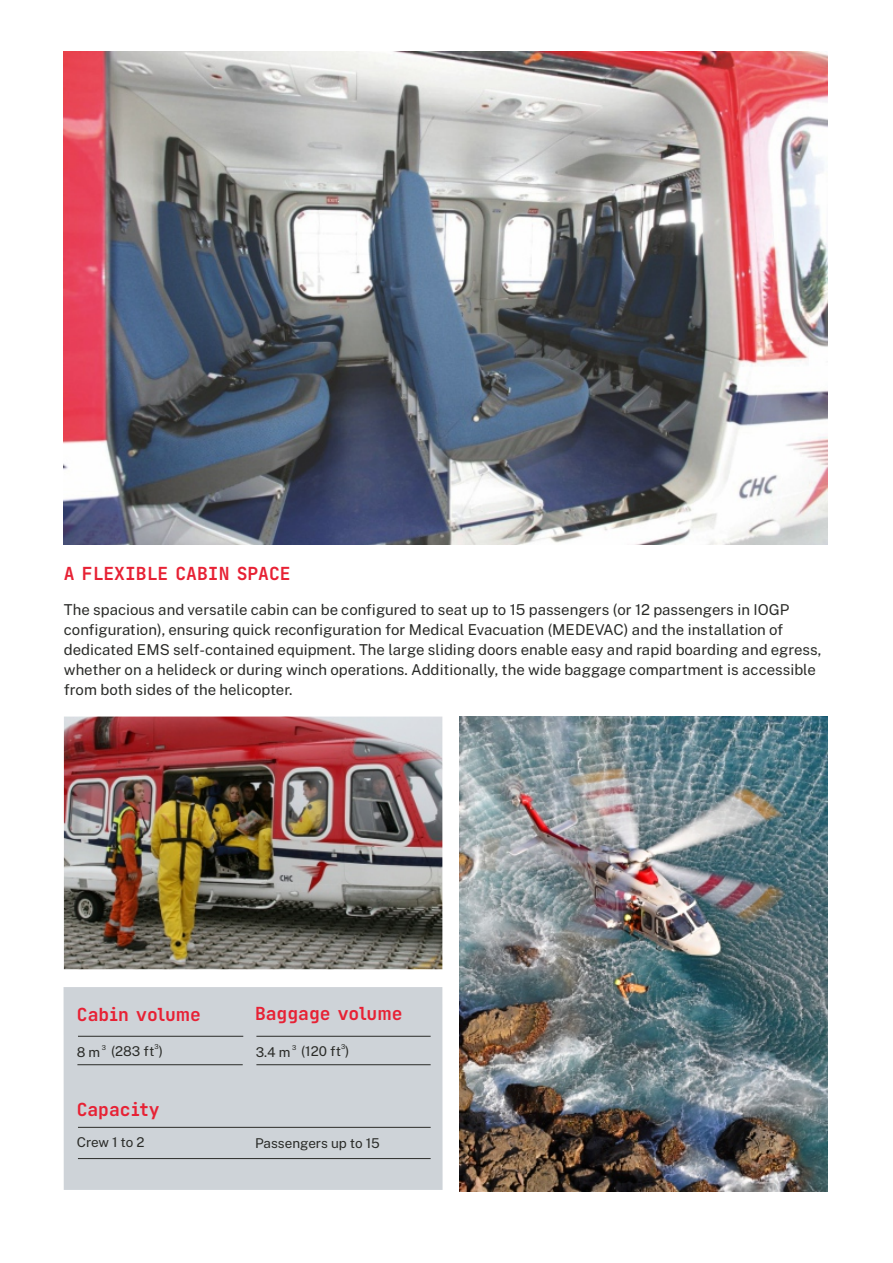
<style>
.page{position:relative;width:893px;height:1263px;background:#fff}
.page>*{position:absolute;margin:0;border:0;box-sizing:border-box;transform-origin:0 0}
.t1{font:700 18px "Tekne LDO";letter-spacing:.005em;color:#e72134}
.t2{font:15px/20px "Public Sans";color:#2a2b28}
.t3{font:13.5px "Public Sans";color:#2a2b28}
.t4{font:6.75px "Public Sans";color:#2a2b28}
</style>
<div class="page">
<img style="left:64px;top:51px;width:764px;height:494px">
<img style="left:64px;top:716px;width:378px;height:253px">
<img style="left:460px;top:716px;width:367px;height:475px">
<div style="left:64px;top:987px;width:379px;height:203px;background:#ced3d8"></div>
<hr style="left:78px;top:1036px;width:165px;height:1px;background:#2a2b28">
<hr style="left:77px;top:1064px;width:166px;height:1px;background:#2a2b28">
<hr style="left:78px;top:1127px;width:353px;height:1px;background:#2a2b28">
<hr style="left:78px;top:1158px;width:353px;height:1px;background:#2a2b28">
<hr style="left:256px;top:1036px;width:175px;height:1px;background:#2a2b28">
<hr style="left:256px;top:1064px;width:175px;height:1px;background:#2a2b28">
<p class="t1" style="left:64px;top:562px;width:228px">A FLEXIBLE CABIN SPACE</p>
<p class="t2" style="left:64px;top:600px;width:759px">The spacious and versatile cabin can be configured to seat up to 15 passengers (or 12 passengers in IOGP configuration), ensuring quick reconfiguration for Medical Evacuation (MEDEVAC) and the installation of dedicated EMS self-contained equipment. The large sliding doors enable easy and rapid boarding and egress, whether on a helideck or during winch operations. Additionally, the wide baggage compartment is accessible from both sides of the helicopter.</p>
<p class="t1" style="left:77px;top:1003px;width:126px">Cabin volum e</p>
<p class="t4" style="left:102px;top:1043px;width:6px">3</p>
<p class="t3" style="left:77px;top:1044px;width:25px">8 m</p>
<p class="t4" style="left:292px;top:1043px;width:6px">3</p>
<p class="t1" style="left:255px;top:1002px;width:149px">Baggage volum e</p>
<p class="t4" style="left:154px;top:1043px;width:6px">3</p>
<p class="t3" style="left:111px;top:1043px;width:53px">(283 ft )</p>
<p class="t4" style="left:341px;top:1043px;width:6px">3</p>
<p class="t3" style="left:301px;top:1043px;width:50px">(120 ft )</p>
<p class="t3" style="left:256px;top:1044px;width:36px">3.4 m</p>
<p class="t1" style="left:77px;top:1097px;width:84px">Capacity</p>
<p class="t3" style="left:77px;top:1134px;width:69px">Crew 1 to 2</p>
<p class="t3" style="left:255px;top:1135px;width:126px">Passengers up to 15</p>
</div>
